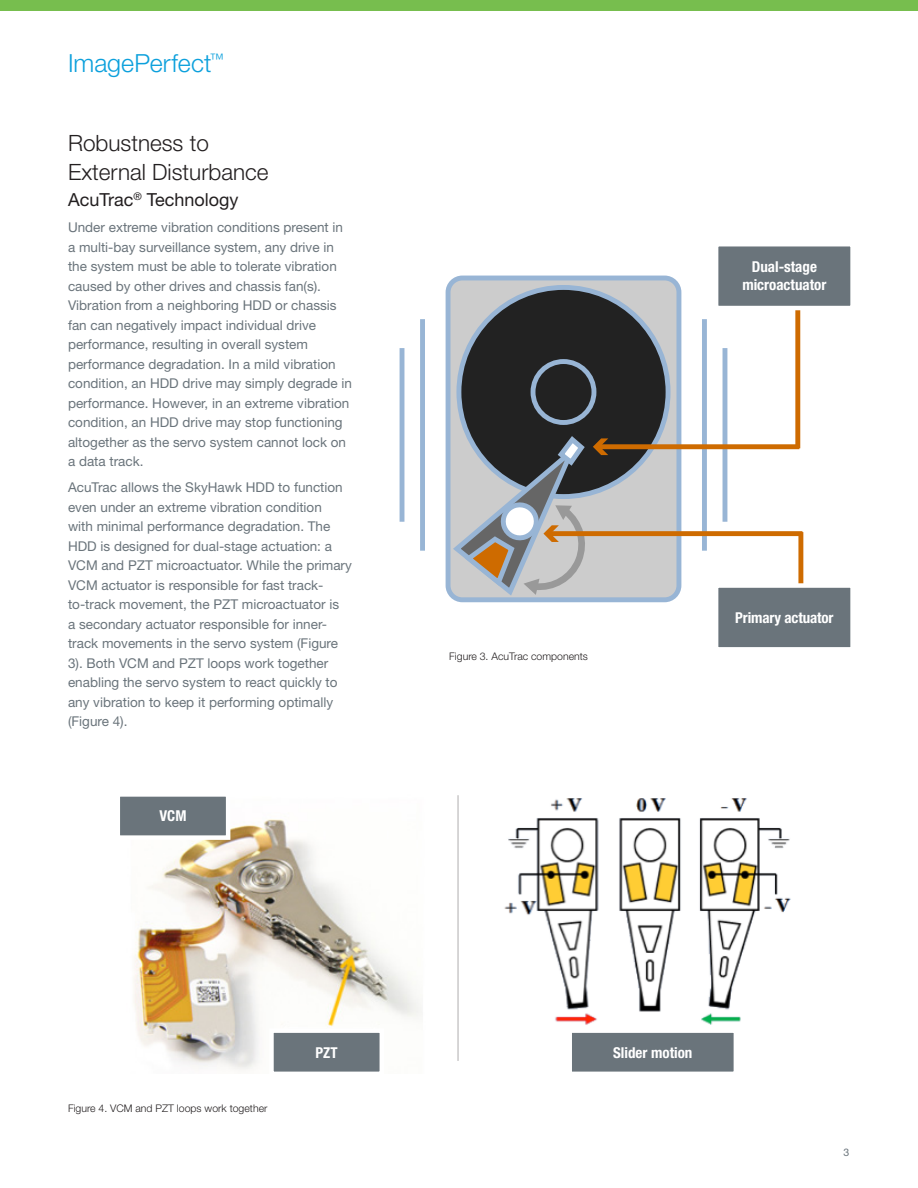
<style>
.page{position:relative;width:918px;height:1188px;background:#fff}
.page>*{position:absolute;margin:0;border:0;box-sizing:border-box;transform-origin:0 0}
.Header_-_for_2nd__3r{font:300 25.05px "Helvetica Neue LT Std";color:#0ca0dc}
.Body_Bullets{font:300 22.5px/28.5px "Helvetica Neue LT Std";color:#231f20}
.Body_Bullets-2{font:18px "Helvetica Neue LT Std";color:#231f20}
.Body_Bullets-3{font:700 condensed 15px/18px "Helvetica Neue LT Std";color:#fff;text-align:center}
.Body_Bullets-4{font:13.5px/19.5px "Helvetica Neue LT Std";color:#6a747b}
.Body_Bullets-5{font:300 10.5px "Helvetica Neue LT Std";color:#231f20}
.Body_Bullets-6{font:10.5px "Helvetica Neue LT Std";color:#6a747b}
</style>
<div class="page">
<div style="left:0;top:0;width:918px;height:11px;background:#77be4e"></div>
<div style="left:420px;top:319px;width:5px;height:232px;background:#98b5d5"></div>
<hr style="left:400px;top:348px;width:4px;height:174px;background:#98b5d5">
<div style="left:702px;top:319px;width:5px;height:232px;background:#98b5d5"></div>
<hr style="left:723px;top:348px;width:4px;height:174px;background:#98b5d5">
<div style="left:448px;top:278px;width:231px;height:322px;background:#ccc;border-radius:14px"></div>
<div style="left:446px;top:276px;width:235px;height:326px;border:5px solid #98b5d5;border-radius:14px"></div>
<div style="left:459px;top:287px;width:209px;height:210px;background:#222;border-radius:50%"></div>
<div style="left:531px;top:359px;width:65px;height:66px;border:5px solid #98b5d5;border-radius:50%"></div>
<div style="left:598px;top:444px;width:201px;height:5px;background:#ce6b00"></div>
<div style="left:795px;top:309px;width:5px;height:139px;background:#ce6b00"></div>
<div style="left:549px;top:531px;width:253px;height:5px;background:#ce6b00"></div>
<svg style="left:450px;top:433px;width:158px;height:167px"></svg>
<div style="left:798px;top:532px;width:5px;height:117px;background:#ce6b00"></div>
<div style="left:716px;top:244px;width:137px;height:64px;background:#6a747b"></div>
<div style="left:714px;top:242px;width:141px;height:68px;border:4px solid #fff"></div>
<div style="left:716px;top:586px;width:137px;height:63px;background:#6a747b"></div>
<div style="left:714px;top:583px;width:141px;height:69px;border:4px solid #fff"></div>
<img style="left:134px;top:819px;width:288px;height:251px">
<img style="left:504px;top:798px;width:287px;height:227px">
<hr style="left:457px;top:795px;width:2px;height:266px;background:#231f20">
<div style="left:118px;top:794px;width:110px;height:44px;background:#6a747b"></div>
<div style="left:116px;top:792px;width:114px;height:48px;border:4px solid #fff"></div>
<div style="left:271px;top:1031px;width:111px;height:43px;background:#6a747b"></div>
<div style="left:269px;top:1028px;width:115px;height:48px;border:4px solid #fff"></div>
<div style="left:570px;top:1031px;width:166px;height:43px;background:#6a747b"></div>
<div style="left:567px;top:1028px;width:171px;height:48px;border:4px solid #fff"></div>
<p class="Header_-_for_2nd__3r" style="left:68px;top:48px;width:158px">ImagePerfect<sup>™</sup></p>
<p class="Body_Bullets" style="left:68px;top:128px;width:202px">Robustness to<br>External Disturbance</p>
<p class="Body_Bullets-2" style="left:68px;top:189px;width:172px">AcuTrac<sup>®</sup> Technology</p>
<p class="Body_Bullets-4" style="left:68px;top:217px;width:286px">Under extreme vibration conditions present in a multi-bay surveillance system, any drive in the system must be able to tolerate vibration caused by other drives and chassis fan(s).<br>Vibration from a neighboring HDD or chassis fan can negatively impact individual drive performance, resulting in overall system performance degradation. In a mild vibration condition, an HDD drive may simply degrade in performance. However, in an extreme vibration condition, an HDD drive may stop functioning altogether as the servo system cannot lock on a data track.</p>
<p class="Body_Bullets-4" style="left:68px;top:478px;width:285px">AcuTrac allows the SkyHawk HDD to function even under an extreme vibration condition<br>with minimal performance degradation. The HDD is designed for dual-stage actuation: a VCM and PZT microactuator. While the primary VCM actuator is responsible for fast track&shy;to-track movement, the PZT microactuator is<br>a secondary actuator responsible for inner&shy;track movements in the servo system (Figure 3). Both VCM and PZT loops work together enabling the servo system to react quickly to any vibration to keep it performing optimally (Figure 4).</p>
<p class="Body_Bullets-3" style="left:160px;top:807px;width:28px">VCM</p>
<p class="Body_Bullets-5" style="left:449px;top:650px;width:140px">Figure 3. AcuTrac components</p>
<p class="Body_Bullets-3" style="left:742px;top:258px;width:86px">Dual-stage microactuator</p>
<p class="Body_Bullets-3" style="left:735px;top:608px;width:100px">Primary actuator</p>
<p class="Body_Bullets-5" style="left:68px;top:1102px;width:201px">Figure 4. VCM and PZT loops work together</p>
<p class="Body_Bullets-3" style="left:612px;top:1040px;width:81px">Slider motion</p>
<p class="Body_Bullets-3" style="left:316px;top:1043px;width:24px">PZT</p>
<p class="Body_Bullets-3" style="left:613px;top:1043px;width:81px">Slider motion</p>
<p class="Body_Bullets-6" style="left:844px;top:1147px;width:7px">3</p>
</div>
